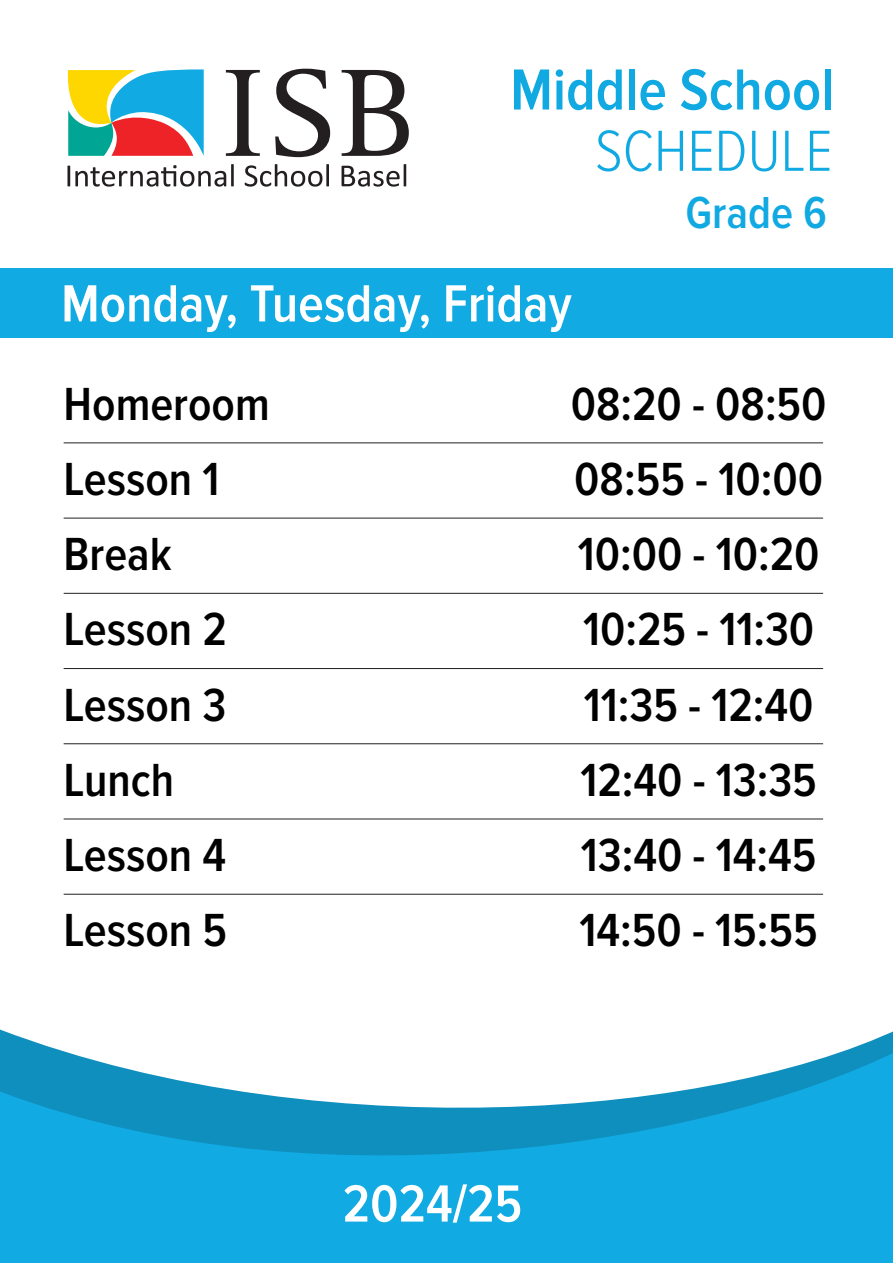
<style>
.page{position:relative;width:893px;height:1263px;background:#fff}
.page>*{position:absolute;margin:0;border:0;box-sizing:border-box;transform-origin:0 0}
.t1{font:600 60px "Proxima Nova Cond";color:#11a9e2}
.t2{font:300 60px "Proxima Nova Cond";color:#11a9e2}
.t3{font:600 54.15px "Proxima Nova Cond";color:#fff}
.t4{font:600 48.15px "Proxima Nova Cond";color:#010101}
.t5{font:600 46.5px "Proxima Nova Cond";color:#11a9e2}
</style>
<div class="page">
<svg style="left:0;top:1029px;width:893px;height:234px;fill:#11aae2"></svg>
<hr style="left:64px;top:442px;width:759px;height:1px;background:#231f20">
<hr style="left:64px;top:518px;width:759px;height:1px;background:#231f20">
<hr style="left:64px;top:593px;width:759px;height:1px;background:#231f20">
<hr style="left:64px;top:668px;width:759px;height:1px;background:#231f20">
<hr style="left:64px;top:743px;width:759px;height:1px;background:#231f20">
<hr style="left:64px;top:818px;width:759px;height:1px;background:#231f20">
<hr style="left:64px;top:894px;width:759px;height:1px;background:#231f20">
<svg style="left:67px;top:164px;width:167px;height:23px"></svg>
<svg style="left:245px;top:164px;width:84px;height:23px"></svg>
<svg style="left:342px;top:164px;width:64px;height:23px"></svg>
<svg style="left:226px;top:70px;width:34px;height:86px"></svg>
<svg style="left:275px;top:69px;width:55px;height:88px"></svg>
<svg style="left:342px;top:70px;width:67px;height:86px"></svg>
<svg style="left:67px;top:69px;width:137px;height:87px;background:#89a28e"></svg>
<div style="left:0;top:268px;width:893px;height:70px;background:#11aae2"></div>
<p class="t1" style="left:510px;top:56px;width:326px">Middle School</p>
<p class="t2" style="left:595px;top:117px;width:239px">SCHEDULE</p>
<p class="t5" style="left:685px;top:187px;width:143px">Grade 6</p>
<p class="t3" style="left:61px;top:273px;width:512px">Monday, Tuesday, Friday</p>
<p class="t4" style="left:64px;top:377px;width:208px">Homeroom</p>
<p class="t4" style="left:571px;top:377px;width:257px">08:20 - 08:50</p>
<p class="t4" style="left:64px;top:452px;width:157px">Lesson 1</p>
<p class="t4" style="left:574px;top:452px;width:250px">08:55 - 10:00</p>
<p class="t4" style="left:64px;top:527px;width:110px">Break</p>
<p class="t4" style="left:578px;top:527px;width:243px">10:00 - 10:20</p>
<p class="t4" style="left:64px;top:603px;width:165px">Lesson 2</p>
<p class="t4" style="left:583px;top:603px;width:233px">10:25 - 11:30</p>
<p class="t4" style="left:64px;top:678px;width:164px">Lesson 3</p>
<p class="t4" style="left:584px;top:678px;width:231px">11:35 - 12:40</p>
<p class="t4" style="left:64px;top:753px;width:112px">Lunch</p>
<p class="t4" style="left:580px;top:753px;width:238px">12:40 - 13:35</p>
<p class="t4" style="left:64px;top:828px;width:164px">Lesson 4</p>
<p class="t4" style="left:581px;top:828px;width:237px">13:40 - 14:45</p>
<p class="t4" style="left:64px;top:904px;width:165px">Lesson 5</p>
<p class="t4" style="left:580px;top:904px;width:240px">14:50 - 15:55</p>
<p class="t3" style="left:343px;top:1173px;width:181px">2024/25</p>
</div>
